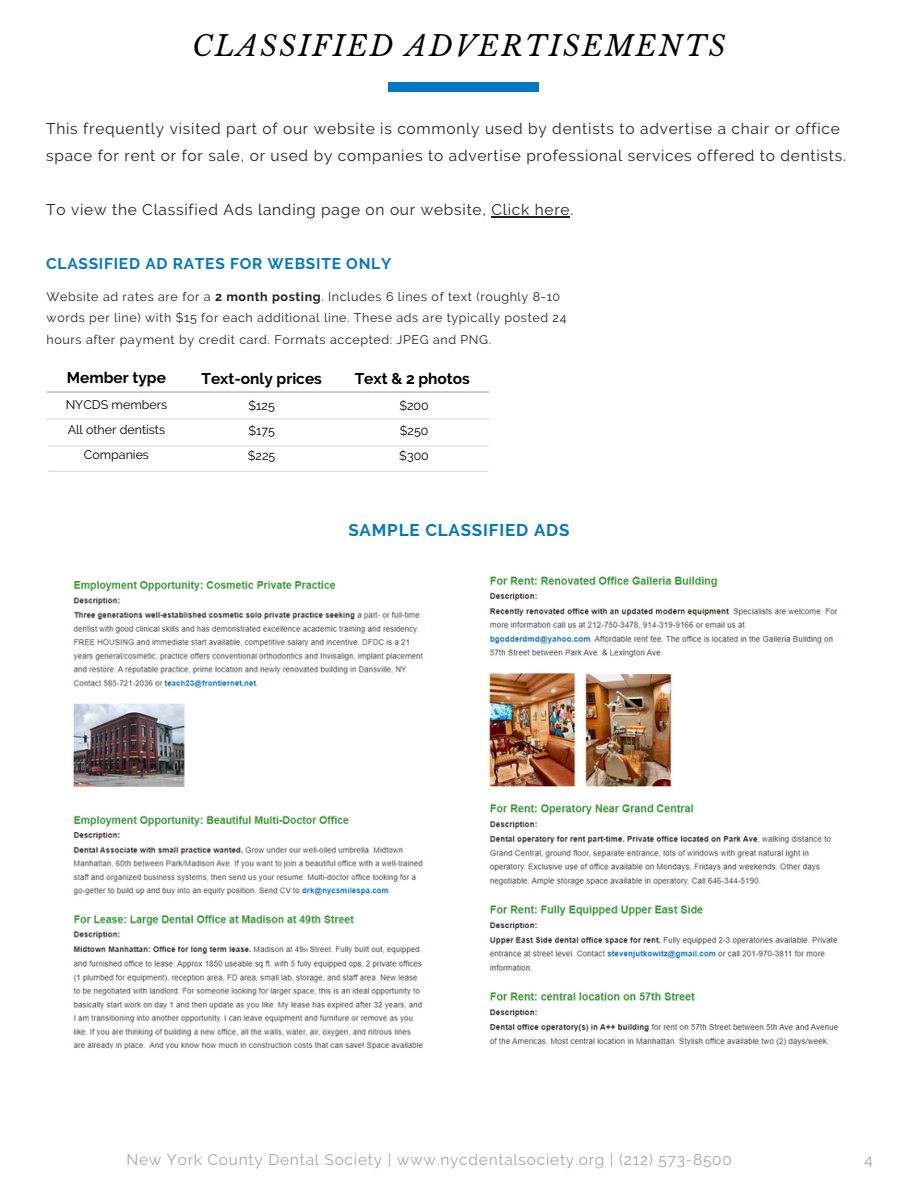
<style>
.page{position:relative;width:918px;height:1188px;background:#fff}
.page>*{position:absolute;margin:0;border:0;box-sizing:border-box;transform-origin:0 0}
.t1{font:italic 28.05px "Libre Baskerville";letter-spacing:.08em;color:#000}
.t2{font:700 16.95px "Raleway";letter-spacing:.05em;color:#0278c3}
.t3{font:15.45px/27px "Raleway";letter-spacing:.05em;color:#222}
.t4{font:15.45px "Raleway";letter-spacing:.05em;color:#a6a6a6}
.t5{font:700 15.45px "Raleway";color:#000}
.t6{font:700 15.45px "Raleway";letter-spacing:.05em;color:#0278c3}
.t7{font:12.45px/21.8px "Raleway";letter-spacing:.05em;color:#222}
.t8{font:12.45px "Raleway";color:#000}
.s1{font-weight:700}
</style>
<div class="page">
<div style="left:388px;top:83px;width:151px;height:9px;background:#0278c3"></div>
<hr style="left:47px;top:391px;width:442px;height:2px;background:#a6a6a6">
<hr style="left:47px;top:418px;width:442px;height:2px;background:#d9d9d9">
<hr style="left:48px;top:445px;width:440px;height:2px;background:#d9d9d9">
<hr style="left:48px;top:471px;width:440px;height:1px;background:#d9d9d9">
<img style="left:73px;top:581px;width:350px;height:468px">
<img style="left:489px;top:576px;width:350px;height:470px">
<hr style="left:491px;top:216px;width:79px;height:1px;background:#222">
<p class="t1" style="left:192px;top:29px;width:535px">CLASSIFIED ADVERTISEMENTS</p>
<p class="t3" style="left:46px;top:115px;width:801px">This frequently visited part of our website is commonly used by dentists to advertise a chair or office space for rent or for sale, or used by companies to advertise professional services offered to dentists.</p>
<p class="t3" style="left:46px;top:196px;width:529px">To view the Classified Ads landing page on our website, Click here.</p>
<p class="t6" style="left:46px;top:255px;width:346px">CLASSIFIED AD RATES FOR WEBSITE ONLY</p>
<p class="t7" style="left:47px;top:285px;width:521px">Website ad rates are for a <span class="s1">2 month posting</span>. Includes 6 lines of text (roughly 8-10 words per line) with $15 for each additional line. These ads are typically posted 24 hours after payment by credit card. Formats accepted: JPEG and PNG.</p>
<p class="t5" style="left:355px;top:370px;width:117px">Text &amp; 2 photos</p>
<p class="t8" style="left:399px;top:399px;width:31px">$200</p>
<p class="t8" style="left:400px;top:423px;width:30px">$250</p>
<p class="t8" style="left:399px;top:448px;width:31px">$300</p>
<p class="t5" style="left:67px;top:369px;width:101px">Member type</p>
<p class="t8" style="left:66px;top:397px;width:103px">NYCDS members</p>
<p class="t8" style="left:68px;top:422px;width:99px">All other dentists</p>
<p class="t8" style="left:84px;top:447px;width:67px">Companies</p>
<p class="t5" style="left:201px;top:370px;width:122px">Text-only prices</p>
<p class="t8" style="left:249px;top:399px;width:28px">$125</p>
<p class="t8" style="left:248px;top:423px;width:28px">$175</p>
<p class="t8" style="left:248px;top:448px;width:29px">$225</p>
<p class="t2" style="left:348px;top:520px;width:223px">SAMPLE CLASSIFIED ADS</p>
<p class="t4" style="left:126px;top:1150px;width:607px">New York County Dental Society | www.nycdentalsociety.org | (212) 573-8500</p>
<p class="t4" style="left:864px;top:1150px;width:10px">4</p>
</div>
